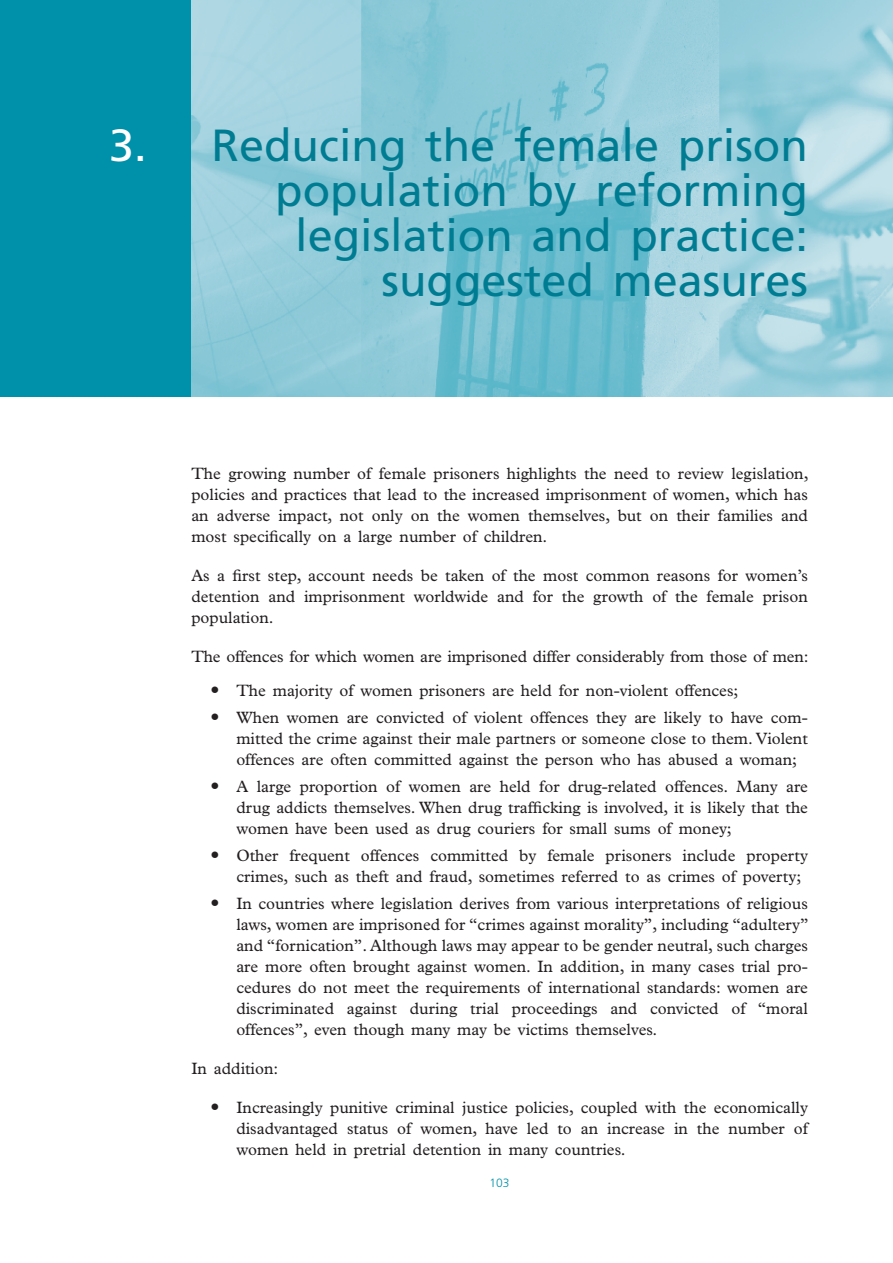
<style>
.page{position:relative;width:893px;height:1263px;background:#fff}
.page>*{position:absolute;margin:0;border:0;box-sizing:border-box;transform-origin:0 0}
.t1{font:45px/45px "Frutiger LT Std";color:#007c92;text-align:right}
.t2{font:16.5px/21px "Plantin Std";color:#231f20;text-align:justify}
.t3{font:300 12px "Frutiger LT Std";color:#0091aa}
.s1{color:#fff}
.s2{font-family:"European Pi Three"}
</style>
<div class="page">
<div style="left:0;top:0;width:200px;height:396px;background:#0091aa"></div>
<img style="left:191px;top:0;width:702px;height:396px">
<h1 class="t1" style="left:109px;top:123px;width:700px"><span class="s1">3.</span> Reducing the female prison population by reforming legislation and practice: suggested measures</h1>
<p class="t2" style="left:191px;top:463px;width:619px">The growing number of female prisoners highlights the need to review legislation, policies and practices that lead to the increased imprisonment of women, which has an adverse impact, not only on the women themselves, but on their families and most specifically on a large number of children.</p>
<p class="t2" style="left:191px;top:565px;width:618px">As a first step, account needs be taken of the most common reasons for women’s detention and imprisonment worldwide and for the growth of the female prison population.</p>
<p class="t2" style="left:209px;top:640px;width:601px;line-height:33.8px;text-indent:-18px">The offences for which women are imprisoned differ considerably from those of men: <span class="s2">"</span> The majority of women prisoners are held for non-violent offences;</p>
<p class="t2" style="left:236px;top:707px;width:573px;text-indent:-27px"><span class="s2">"</span> When women are convicted of violent offences they are likely to have com&shy;mitted the crime against their male partners or someone close to them. Violent offences are often committed against the person who has abused a woman;</p>
<p class="t2" style="left:236px;top:776px;width:573px;text-indent:-27px"><span class="s2">"</span> A large proportion of women are held for drug-related offences. Many are drug addicts themselves. When drug trafficking is involved, it is likely that the women have been used as drug couriers for small sums of money;</p>
<p class="t2" style="left:236px;top:845px;width:573px;text-indent:-27px"><span class="s2">"</span> Other frequent offences committed by female prisoners include property crimes, such as theft and fraud, sometimes referred to as crimes of poverty;</p>
<p class="t2" style="left:236px;top:893px;width:574px;text-indent:-27px"><span class="s2">"</span> In countries where legislation derives from various interpretations of religious laws, women are imprisoned for “crimes against morality”, including “adultery” and “fornication”. Although laws may appear to be gender neutral, such charges are more often brought against women. In addition, in many cases trial pro&shy;cedures do not meet the requirements of international standards: women are discriminated against during trial proceedings and convicted of “moral offences”, even though many may be victims themselves.</p>
<p class="t2" style="left:191px;top:1058px;width:88px">In addition:</p>
<p class="t2" style="left:236px;top:1097px;width:573px;text-indent:-27px"><span class="s2">"</span> Increasingly punitive criminal justice policies, coupled with the economically disadvantaged status of women, have led to an increase in the number of women held in pretrial detention in many countries.</p>
<p class="t3" style="left:490px;top:1176px;width:22px">103</p>
</div>
